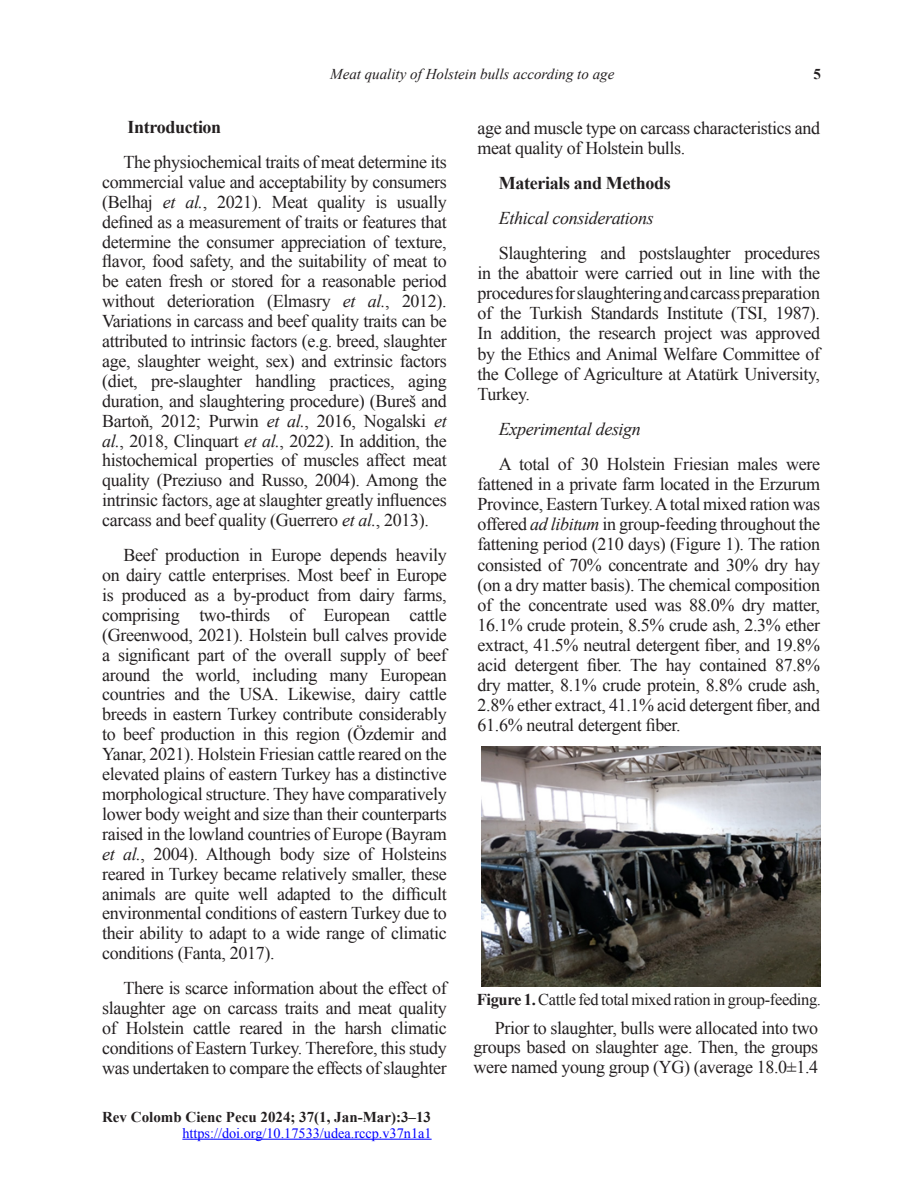
<style>
.page{position:relative;width:902px;height:1195px;background:#fff}
.page>*{position:absolute;margin:0;border:0;box-sizing:border-box;transform-origin:0 0}
.t1{font:18px/20px "Times New Roman";letter-spacing:-.02em;color:#231f20;text-align:justify}
.t2{font:italic 18px "Times New Roman";letter-spacing:-.02em;color:#231f20}
.t3{font:700 18px "Times New Roman";letter-spacing:-.02em;color:#231f20}
.Autor{font:16.5px "Times New Roman";letter-spacing:-.02em;color:#231f20}
.t4{font:700 15px "Times New Roman";color:#231f20}
.t5{font:italic 15px "Times New Roman";color:#231f20}
.t6{font:14.25px "Times New Roman";color:#00f}
.s1{font-style:italic}
.s2{font-weight:700}
</style>
<div class="page">
<hr style="left:182px;top:1139px;width:249px;height:1px;background:#00f">
<img style="left:481px;top:747px;width:339px;height:239px">
<p class="t5" style="left:330px;top:64px;width:285px">Meat quality of Holstein bulls according to age</p>
<p class="t4" style="left:813px;top:64px;width:9px">5</p>
<p class="t3" style="left:127px;top:114px;width:95px">Introduction</p>
<p class="t1" style="left:102px;top:152px;width:346px;text-indent:21px">The physiochemical traits of meat determine its commercial value and acceptability by consumers (Belhaj <span class="s1">et al.</span>, 2021). Meat quality is usually defined as a measurement of traits or features that determine the consumer appreciation of texture, flavor, food safety, and the suitability of meat to be eaten fresh or stored for a reasonable period without deterioration (Elmasry <span class="s1">et al.</span>, 2012).<br>Variations in carcass and beef quality traits can be attributed to intrinsic factors (e.g. breed, slaughter age, slaughter weight, sex) and extrinsic factors (diet, pre-slaughter handling practices, aging duration, and slaughtering procedure) (Bureš and Bartoň, 2012; Purwin <span class="s1">et al.</span>, 2016, Nogalski <span class="s1">et al.</span>, 2018, Clinquart <span class="s1">et al.</span>, 2022). In addition, the histochemical properties of muscles affect meat quality (Preziuso and Russo, 2004). Among the intrinsic factors, age at slaughter greatly influences carcass and beef quality (Guerrero <span class="s1">et al.</span>, 2013).</p>
<p class="t1" style="left:102px;top:545px;width:346px;text-indent:21px">Beef production in Europe depends heavily on dairy cattle enterprises. Most beef in Europe is produced as a by-product from dairy farms, comprising two-thirds of European cattle (Greenwood, 2021). Holstein bull calves provide a significant part of the overall supply of beef around the world, including many European countries and the USA. Likewise, dairy cattle breeds in eastern Turkey contribute considerably to beef production in this region (Özdemir and Yanar, 2021). Holstein Friesian cattle reared on the elevated plains of eastern Turkey has a distinctive morphological structure. They have comparatively lower body weight and size than their counterparts raised in the lowland countries of Europe (Bayram <span class="s1">et al.</span>, 2004). Although body size of Holsteins reared in Turkey became relatively smaller, these animals are quite well adapted to the difficult environmental conditions of eastern Turkey due to their ability to adapt to a wide range of climatic conditions (Fanta, 2017).</p>
<p class="t1" style="left:102px;top:978px;width:346px;text-indent:21px">There is scarce information about the effect of slaughter age on carcass traits and meat quality of Holstein cattle reared in the harsh climatic conditions of Eastern Turkey. Therefore, this study was undertaken to compare the effects of slaughter</p>
<p class="t4" style="left:102px;top:1107px;width:330px">Rev Colomb Cienc Pecu 2024; 37(1, Jan-Mar):3–13</p>
<p class="t6" style="left:182px;top:1123px;width:251px">https://doi.org/10.17533/udea.rccp.v37n1a1</p>
<p class="t1" style="left:477px;top:117px;width:344px">age and muscle type on carcass characteristics and meat quality of Holstein bulls.</p>
<p class="t3" style="left:499px;top:170px;width:173px">Materials and Methods</p>
<p class="t2" style="left:499px;top:205px;width:156px">Ethical considerations</p>
<p class="t1" style="left:477px;top:243px;width:344px;text-indent:21px">Slaughtering and postslaughter procedures in the abattoir were carried out in line with the procedures for slaughtering and carcass preparation of the Turkish Standards Institute (TSI, 1987).<br>In addition, the research project was approved by the Ethics and Animal Welfare Committee of the College of Agriculture at Atatürk University, Turkey.</p>
<p class="t2" style="left:499px;top:416px;width:144px">Experimental design</p>
<p class="t1" style="left:477px;top:454px;width:344px;text-indent:21px">A total of 30 Holstein Friesian males were fattened in a private farm located in the Erzurum Province, Eastern Turkey. A total mixed ration was offered <span class="s1">ad libitum</span> in group-feeding throughout the fattening period (210 days) (Figure 1). The ration consisted of 70% concentrate and 30% dry hay (on a dry matter basis). The chemical composition of the concentrate used was 88.0% dry matter, 16.1% crude protein, 8.5% crude ash, 2.3% ether extract, 41.5% neutral detergent fiber, and 19.8% acid detergent fiber. The hay contained 87.8% dry matter, 8.1% crude protein, 8.8% crude ash, 2.8% ether extract, 41.1% acid detergent fiber, and 61.6% neutral detergent fiber.</p>
<p class="Autor" style="left:476px;top:988px;width:346px"><span class="s2">Figure 1.</span> Cattle fed total mixed ration in group-feeding.</p>
<p class="t1" style="left:473px;top:1017px;width:346px;text-indent:21px">Prior to slaughter, bulls were allocated into two groups based on slaughter age. Then, the groups were named young group (YG) (average 18.0±1.4</p>
</div>
